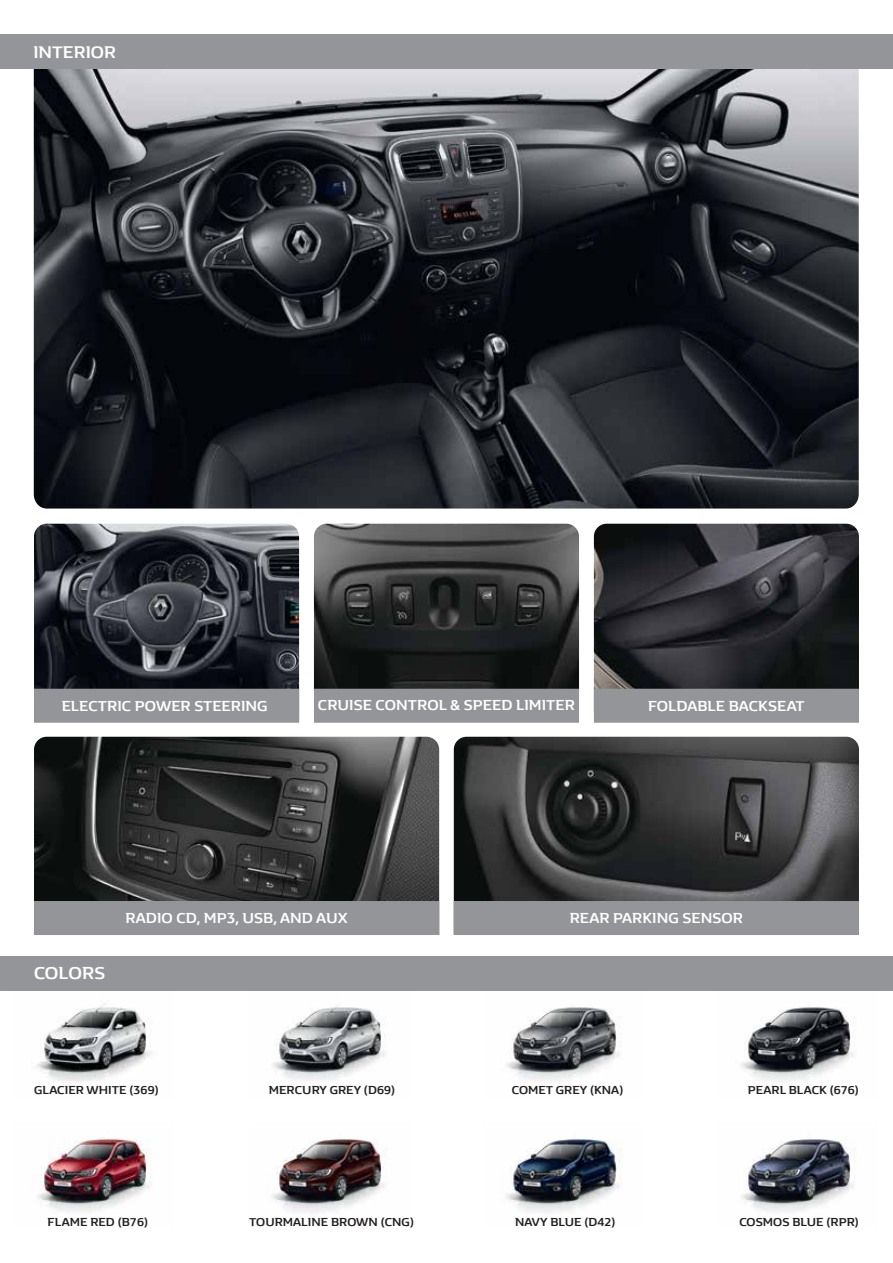
<style>
.page{position:relative;width:893px;height:1263px;background:#fff}
.page>*{position:absolute;margin:0;border:0;box-sizing:border-box;transform-origin:0 0}
.t1{font:700 18px "Renault Life";letter-spacing:.01em;color:#fff}
.t2{font:700 17.55px "Renault Life";letter-spacing:.01em;color:#fff}
.t3{font:700 15px "Renault Life";letter-spacing:.01em;color:#fff}
.t4{font:700 12px "Renault Life";letter-spacing:.01em;color:#231f20}
</style>
<div class="page">
<img style="left:34px;top:69px;width:825px;height:439px">
<img style="left:506px;top:1007px;width:115px;height:74px">
<img style="left:741px;top:1139px;width:115px;height:73px">
<img style="left:36px;top:1004px;width:116px;height:78px">
<img style="left:741px;top:1007px;width:113px;height:75px">
<img style="left:37px;top:1138px;width:115px;height:74px">
<img style="left:272px;top:1139px;width:115px;height:74px">
<img style="left:506px;top:1139px;width:116px;height:74px">
<img style="left:272px;top:1006px;width:113px;height:75px">
<img style="left:454px;top:737px;width:405px;height:164px">
<div style="left:454px;top:901px;width:405px;height:34px;background:#939598"></div>
<img style="left:34px;top:737px;width:405px;height:164px">
<div style="left:34px;top:901px;width:405px;height:34px;background:#939598"></div>
<img style="left:314px;top:524px;width:265px;height:165px">
<div style="left:314px;top:689px;width:265px;height:34px;background:#939598"></div>
<img style="left:594px;top:524px;width:265px;height:165px">
<div style="left:594px;top:689px;width:265px;height:34px;background:#939598"></div>
<img style="left:34px;top:524px;width:265px;height:165px">
<div style="left:34px;top:689px;width:265px;height:34px;background:#939598"></div>
<div style="left:0;top:34px;width:893px;height:35px;background:#939598"></div>
<div style="left:0;top:956px;width:893px;height:34px;background:#939598"></div>
<h2 class="t2" style="left:33px;top:40px;width:84px">INTERIOR</h2>
<p class="t3" style="left:62px;top:696px;width:207px">ELECTRIC POWER STEERING</p>
<p class="t3" style="left:318px;top:695px;width:258px">CRUISE CONTROL &amp; SPEED LIMITER</p>
<p class="t3" style="left:648px;top:696px;width:158px">FOLDABLE BACKSEAT</p>
<h1 class="t1" style="left:34px;top:961px;width:72px">COLORS</h1>
<p class="t3" style="left:125px;top:908px;width:224px">RADIO CD, MP3, USB, AND AUX</p>
<p class="t3" style="left:570px;top:908px;width:175px">REAR PARKING SENSOR</p>
<p class="t4" style="left:34px;top:1082px;width:126px">GLACIER WHITE (369)</p>
<p class="t4" style="left:269px;top:1082px;width:128px">MERCURY GREY (D69)</p>
<p class="t4" style="left:748px;top:1082px;width:113px">PEARL BLACK (676)</p>
<p class="t4" style="left:512px;top:1082px;width:113px">COMET GREY (KNA)</p>
<p class="t4" style="left:47px;top:1214px;width:102px">FLAME RED (B76)</p>
<p class="t4" style="left:249px;top:1214px;width:167px">TOURMALINE BROWN (CNG)</p>
<p class="t4" style="left:515px;top:1214px;width:102px">NAVY BLUE (D42)</p>
<p class="t4" style="left:739px;top:1214px;width:121px">COSMOS BLUE (RPR)</p>
</div>
